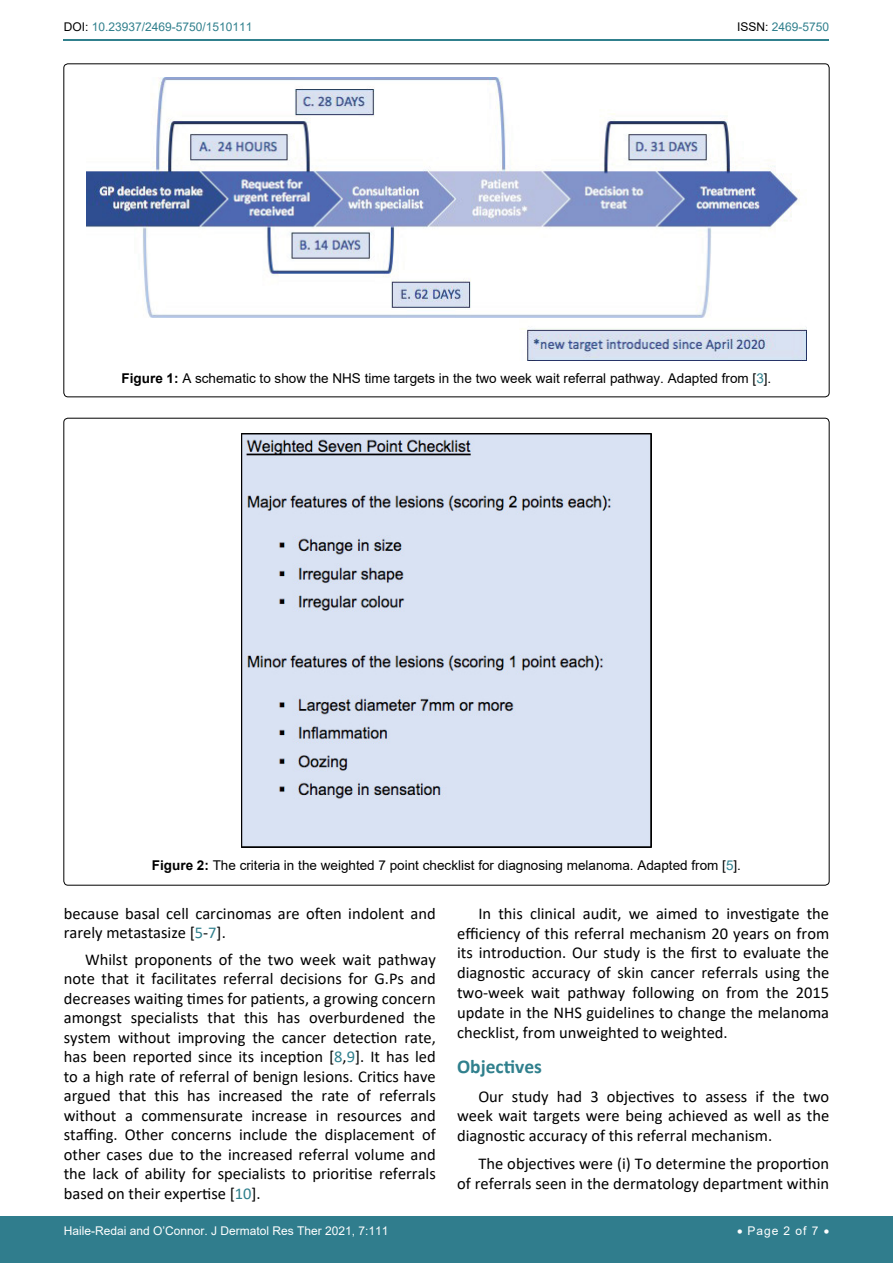
<style>
.page{position:relative;width:893px;height:1263px;background:#fff}
.page>*{position:absolute;margin:0;border:0;box-sizing:border-box;transform-origin:0 0}
.t1{font:700 19.5px "Calibri";color:#30808d}
.t2{font:16.5px/19.5px "Calibri";color:#000;text-align:justify}
.t3{font:13.5px "Arial";color:#000}
.t4{font:12px "Arial";color:#fff}
.t5{font:12px "Arial";color:#30808d}
.s1{color:#000}
.s2{font-weight:700}
.s3{color:#30808d}
</style>
<div class="page">
<hr style="left:64px;top:40px;width:765px;height:1px;background:#30808d">
<div style="left:0;top:1217px;width:893px;height:46px;background:#307d8d"></div>
<img style="left:86px;top:78px;width:721px;height:283px">
<img style="left:241px;top:434px;width:410px;height:413px">
<p class="t5" style="left:64px;top:19px;width:190px"><span class="s1">DOI:</span> 10.23937/2469-5750/1510111</p>
<p class="t5" style="left:737px;top:19px;width:94px"><span class="s1">ISSN:</span> 2469-5750</p>
<p class="t3" style="left:122px;top:369px;width:651px"><span class="s2">Figure 1:</span> A schematic to show the NHS time targets in the two week wait referral pathway. Adapted from [<span class="s3">3</span>].</p>
<p class="t3" style="left:152px;top:856px;width:591px"><span class="s2">Figure 2:</span> The criteria in the weighted 7 point checklist for diagnosing melanoma. Adapted from [<span class="s3">5</span>].</p>
<p class="t2" style="left:64px;top:903px;width:374px">because basal cell carcinomas are often indolent and rarely metastasize [<span class="s3">5</span>-<span class="s3">7</span>].</p>
<p class="t2" style="left:64px;top:949px;width:374px;text-indent:21px">Whilst proponents of the two week wait pathway note that it facilitates referral decisions for G.Ps and decreases waiting times for patients, a growing concern amongst specialists that this has overburdened the system without improving the cancer detection rate, has been reported since its inception [<span class="s3">8</span>,<span class="s3">9</span>]. It has led to a high rate of referral of benign lesions. Critics have argued that this has increased the rate of referrals without a commensurate increase in resources and staffing. Other concerns include the displacement of other cases due to the increased referral volume and the lack of ability for specialists to prioritise referrals based on their expertise [<span class="s3">10</span>].</p>
<p class="t2" style="left:457px;top:903px;width:374px;text-indent:21px">In this clinical audit, we aimed to investigate the efficiency of this referral mechanism 20 years on from its introduction. Our study is the first to evaluate the diagnostic accuracy of skin cancer referrals using the two-week wait pathway following on from the 2015 update in the NHS guidelines to change the melanoma checklist, from unweighted to weighted.</p>
<p class="t1" style="left:457px;top:1053px;width:86px">Objectives</p>
<p class="t2" style="left:457px;top:1086px;width:374px;text-indent:21px">Our study had 3 objectives to assess if the two week wait targets were being achieved as well as the diagnostic accuracy of this referral mechanism.</p>
<p class="t2" style="left:457px;top:1153px;width:374px;text-align:right">The objectives were (i) To determine the proportion<br>of referrals seen in the dermatology department within</p>
<p class="t4" style="left:64px;top:1223px;width:326px">Haile-Redai and O’Connor. J Dermatol Res Ther 2021, 7:111</p>
<p class="t4" style="left:737px;top:1223px;width:94px">• Page 2 of 7 •</p>
</div>
